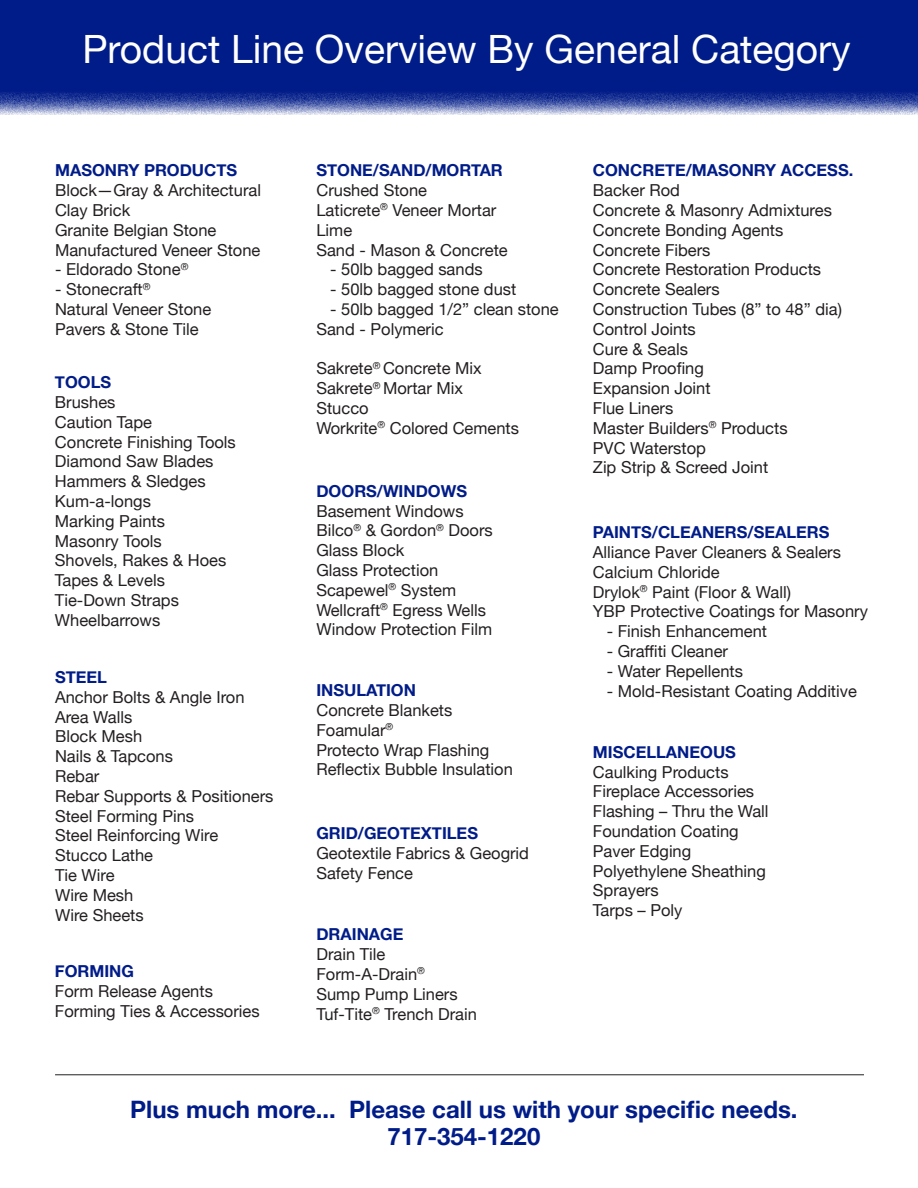
<style>
.page{position:relative;width:918px;height:1188px;background:#fff}
.page>*{position:absolute;margin:0;border:0;box-sizing:border-box;transform-origin:0 0}
.t1{font:39px "Helvetica Neue";color:#fff}
.t2{font:700 24px "Helvetica Neue";color:#001c88}
.t3{font:16.5px "Helvetica Neue";color:#231f20}
.t4{font:700 16.5px "Helvetica Neue";color:#001c88}
</style>
<div class="page">
<svg style="left:0;top:0;width:918px;height:114px;background:#112b8f"></svg>
<hr style="left:55px;top:1075px;width:809px;height:1px;background:#231f20">
<p class="t1" style="left:82px;top:21px;width:770px">Product Line Overview By General Category</p>
<p class="t4" style="left:55px;top:157px;width:184px">MASONRY PRODUCTS</p>
<p class="t3" style="left:55px;top:178px;width:207px">Block—Gray &amp; Architectural</p>
<p class="t3" style="left:55px;top:198px;width:77px">Clay Brick</p>
<p class="t3" style="left:55px;top:218px;width:163px">Granite Belgian Stone</p>
<p class="t3" style="left:55px;top:238px;width:207px">Manufactured Veneer Stone</p>
<p class="t3" style="left:55px;top:258px;width:135px">- Eldorado Stone<sup>®</sup></p>
<p class="t3" style="left:55px;top:277px;width:97px">- Stonecraft<sup>®</sup></p>
<p class="t3" style="left:55px;top:297px;width:158px">Natural Veneer Stone</p>
<p class="t3" style="left:55px;top:317px;width:145px">Pavers &amp; Stone Tile</p>
<p class="t4" style="left:55px;top:369px;width:58px">TOOLS</p>
<p class="t3" style="left:55px;top:390px;width:62px">Brushes</p>
<p class="t3" style="left:55px;top:410px;width:99px">Caution Tape</p>
<p class="t3" style="left:55px;top:430px;width:182px">Concrete Finishing Tools</p>
<p class="t3" style="left:55px;top:450px;width:160px">Diamond Saw Blades</p>
<p class="t3" style="left:55px;top:469px;width:152px">Hammers &amp; Sledges</p>
<p class="t3" style="left:55px;top:489px;width:97px">Kum-a-longs</p>
<p class="t3" style="left:55px;top:509px;width:112px">Marking Paints</p>
<p class="t3" style="left:55px;top:529px;width:108px">Masonry Tools</p>
<p class="t3" style="left:55px;top:549px;width:173px">Shovels, Rakes &amp; Hoes</p>
<p class="t3" style="left:55px;top:568px;width:112px">Tapes &amp; Levels</p>
<p class="t3" style="left:55px;top:588px;width:126px">Tie-Down Straps</p>
<p class="t3" style="left:55px;top:608px;width:107px">Wheelbarrows</p>
<p class="t4" style="left:55px;top:664px;width:53px">STEEL</p>
<p class="t3" style="left:55px;top:685px;width:191px">Anchor Bolts &amp; Angle Iron</p>
<p class="t3" style="left:55px;top:705px;width:79px">Area Walls</p>
<p class="t3" style="left:55px;top:725px;width:89px">Block Mesh</p>
<p class="t3" style="left:55px;top:744px;width:119px">Nails &amp; Tapcons</p>
<p class="t3" style="left:55px;top:764px;width:46px">Rebar</p>
<p class="t3" style="left:55px;top:784px;width:220px">Rebar Supports &amp; Positioners</p>
<p class="t3" style="left:55px;top:804px;width:141px">Steel Forming Pins</p>
<p class="t3" style="left:55px;top:824px;width:165px">Steel Reinforcing Wire</p>
<p class="t3" style="left:55px;top:843px;width:100px">Stucco Lathe</p>
<p class="t3" style="left:55px;top:863px;width:61px">Tie Wire</p>
<p class="t3" style="left:55px;top:883px;width:80px">Wire Mesh</p>
<p class="t3" style="left:55px;top:903px;width:90px">Wire Sheets</p>
<p class="t4" style="left:55px;top:959px;width:81px">FORMING</p>
<p class="t3" style="left:55px;top:979px;width:159px">Form Release Agents</p>
<p class="t3" style="left:55px;top:999px;width:206px">Forming Ties &amp; Accessories</p>
<p class="t4" style="left:316px;top:157px;width:188px">STONE/SAND/MORTAR</p>
<p class="t3" style="left:316px;top:178px;width:112px">Crushed Stone</p>
<p class="t3" style="left:316px;top:198px;width:182px">Laticrete<sup>®</sup> Veneer Mortar</p>
<p class="t3" style="left:316px;top:218px;width:37px">Lime</p>
<p class="t3" style="left:316px;top:238px;width:193px">Sand - Mason &amp; Concrete</p>
<p class="t3" style="left:330px;top:258px;width:154px">- 50lb bagged sands</p>
<p class="t3" style="left:330px;top:277px;width:188px">- 50lb bagged stone dust</p>
<p class="t3" style="left:330px;top:297px;width:230px">- 50lb bagged 1/2” clean stone</p>
<p class="t3" style="left:316px;top:317px;width:129px">Sand - Polymeric</p>
<p class="t3" style="left:316px;top:357px;width:167px">Sakrete<sup>®</sup> Concrete Mix</p>
<p class="t3" style="left:316px;top:376px;width:148px">Sakrete<sup>®</sup> Mortar Mix</p>
<p class="t3" style="left:316px;top:396px;width:54px">Stucco</p>
<p class="t3" style="left:316px;top:416px;width:204px">Workrite<sup>®</sup> Colored Cements</p>
<p class="t4" style="left:316px;top:478px;width:152px">DOORS/WINDOWS</p>
<p class="t3" style="left:316px;top:499px;width:149px">Basement Windows</p>
<p class="t3" style="left:316px;top:519px;width:178px">Bilco<sup>®</sup> &amp; Gordon<sup>®</sup> Doors</p>
<p class="t3" style="left:316px;top:539px;width:89px">Glass Block</p>
<p class="t3" style="left:316px;top:558px;width:123px">Glass Protection</p>
<p class="t3" style="left:316px;top:578px;width:141px">Scapewel<sup>®</sup> System</p>
<p class="t3" style="left:316px;top:598px;width:171px">Wellcraft<sup>®</sup> Egress Wells</p>
<p class="t3" style="left:316px;top:618px;width:177px">Window Protection Film</p>
<p class="t4" style="left:316px;top:677px;width:101px">INSULATION</p>
<p class="t3" style="left:316px;top:698px;width:137px">Concrete Blankets</p>
<p class="t3" style="left:316px;top:718px;width:78px">Foamular<sup>®</sup></p>
<p class="t3" style="left:316px;top:738px;width:174px">Protecto Wrap Flashing</p>
<p class="t3" style="left:316px;top:758px;width:198px">Reflectix Bubble Insulation</p>
<p class="t4" style="left:316px;top:820px;width:163px">GRID/GEOTEXTILES</p>
<p class="t3" style="left:316px;top:841px;width:214px">Geotextile Fabrics &amp; Geogrid</p>
<p class="t3" style="left:316px;top:861px;width:98px">Safety Fence</p>
<p class="t4" style="left:316px;top:922px;width:89px">DRAINAGE</p>
<p class="t3" style="left:316px;top:942px;width:71px">Drain Tile</p>
<p class="t3" style="left:316px;top:962px;width:110px">Form-A-Drain<sup>®</sup></p>
<p class="t3" style="left:316px;top:982px;width:143px">Sump Pump Liners</p>
<p class="t3" style="left:316px;top:1002px;width:162px">Tuf-Tite<sup>®</sup> Trench Drain</p>
<p class="t4" style="left:593px;top:157px;width:262px">CONCRETE/MASONRY ACCESS.</p>
<p class="t3" style="left:593px;top:178px;width:89px">Backer Rod</p>
<p class="t3" style="left:593px;top:198px;width:240px">Concrete &amp; Masonry Admixtures</p>
<p class="t3" style="left:593px;top:218px;width:192px">Concrete Bonding Agents</p>
<p class="t3" style="left:593px;top:238px;width:119px">Concrete Fibers</p>
<p class="t3" style="left:593px;top:258px;width:230px">Concrete Restoration Products</p>
<p class="t3" style="left:593px;top:277px;width:128px">Concrete Sealers</p>
<p class="t3" style="left:593px;top:297px;width:251px">Construction Tubes (8” to 48” dia)</p>
<p class="t3" style="left:593px;top:317px;width:104px">Control Joints</p>
<p class="t3" style="left:593px;top:337px;width:97px">Cure &amp; Seals</p>
<p class="t3" style="left:593px;top:357px;width:112px">Damp Proofing</p>
<p class="t3" style="left:593px;top:376px;width:119px">Expansion Joint</p>
<p class="t3" style="left:593px;top:396px;width:82px">Flue Liners</p>
<p class="t3" style="left:593px;top:416px;width:196px">Master Builders<sup>®</sup> Products</p>
<p class="t3" style="left:593px;top:436px;width:115px">PVC Waterstop</p>
<p class="t3" style="left:593px;top:456px;width:177px">Zip Strip &amp; Screed Joint</p>
<p class="t4" style="left:593px;top:519px;width:238px">PAINTS/CLEANERS/SEALERS</p>
<p class="t3" style="left:593px;top:540px;width:250px">Alliance Paver Cleaners &amp; Sealers</p>
<p class="t3" style="left:593px;top:560px;width:128px">Calcium Chloride</p>
<p class="t3" style="left:593px;top:580px;width:200px">Drylok<sup>®</sup> Paint (Floor &amp; Wall)</p>
<p class="t3" style="left:593px;top:600px;width:277px">YBP Protective Coatings for Masonry</p>
<p class="t3" style="left:607px;top:620px;width:162px">- Finish Enhancement</p>
<p class="t3" style="left:607px;top:639px;width:123px">- Graffiti Cleaner</p>
<p class="t3" style="left:607px;top:659px;width:138px">- Water Repellents</p>
<p class="t3" style="left:607px;top:679px;width:252px">- Mold-Resistant Coating Additive</p>
<p class="t4" style="left:593px;top:739px;width:145px">MISCELLANEOUS</p>
<p class="t3" style="left:593px;top:760px;width:137px">Caulking Products</p>
<p class="t3" style="left:593px;top:780px;width:163px">Fireplace Accessories</p>
<p class="t3" style="left:593px;top:799px;width:177px">Flashing – Thru the Wall</p>
<p class="t3" style="left:593px;top:819px;width:147px">Foundation Coating</p>
<p class="t3" style="left:593px;top:839px;width:100px">Paver Edging</p>
<p class="t3" style="left:593px;top:859px;width:174px">Polyethylene Sheathing</p>
<p class="t3" style="left:593px;top:879px;width:67px">Sprayers</p>
<p class="t3" style="left:593px;top:898px;width:91px">Tarps – Poly</p>
<p class="t2" style="left:130px;top:1091px;width:669px">Plus much more... Please call us with your specific needs.</p>
<p class="t2" style="left:387px;top:1118px;width:154px">717-354-1220</p>
</div>
